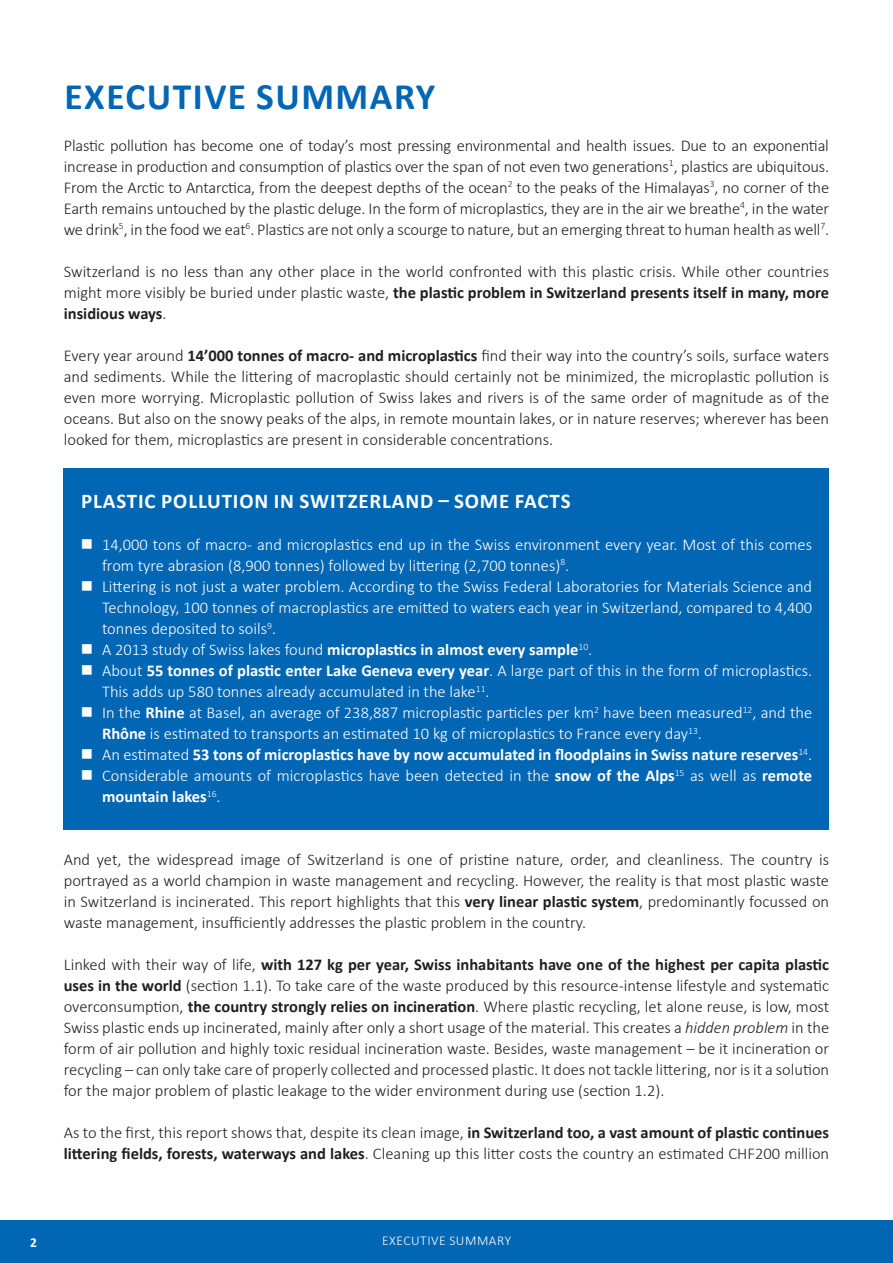
<style>
.page{position:relative;width:893px;height:1263px;background:#fff}
.page>*{position:absolute;margin:0;border:0;box-sizing:border-box;transform-origin:0 0}
.t1{font:700 37.5px "Calibri";letter-spacing:.04em;color:#0166b3}
.Summary{font:700 21px "Calibri";letter-spacing:.04em;color:#fff}
.t2{font:300 16.5px/21px "Calibri";color:#231f20;text-align:justify}
.t3{font:300 16.5px/21px "Calibri";color:#fff}
.t4{font:700 16.5px "Calibri";color:#fff}
.t5{font:300 13.5px "Calibri";letter-spacing:.04em;color:#fff}
.t6{font:700 13.5px "Calibri";color:#fff}
.s1{font-weight:700}
.s2{font-weight:300}
.s3{font-style:italic}
</style>
<div class="page">
<div style="left:64px;top:468px;width:765px;height:361px;background:#0166b3"></div>
<div style="left:0;top:1220px;width:893px;height:43px;background:#0166b3"></div>
<p class="t1" style="left:65px;top:70px;width:372px">EXECUTIVE SUMMARY</p>
<p class="t2" style="left:64px;top:135px;width:767px">Plastic pollution has become one of today’s most pressing environmental and health issues. Due to an exponential increase in production and consumption of plastics over the span of not even two generations<sup>1</sup>, plastics are ubiquitous.<br>From the Arctic to Antarctica, from the deepest depths of the ocean<sup>2</sup> to the peaks of the Himalayas<sup>3</sup>, no corner of the Earth remains untouched by the plastic deluge. In the form of microplastics, they are in the air we breathe<sup>4</sup>, in the water we drink<sup>5</sup>, in the food we eat<sup>6</sup>. Plastics are not only a scourge to nature, but an emerging threat to human health as well<sup>7</sup>.</p>
<p class="t2" style="left:64px;top:261px;width:767px">Switzerland is no less than any other place in the world confronted with this plastic crisis. While other countries might more visibly be buried under plastic waste, <span class="s1">the plastic problem in Switzerland presents itself in many, more insidious ways</span>.</p>
<p class="t2" style="left:64px;top:345px;width:767px">Every year around <span class="s1">14’000 tonnes of macro- and microplastics</span> find their way into the country’s soils, surface waters and sediments. While the littering of macroplastic should certainly not be minimized, the microplastic pollution is even more worrying. Microplastic pollution of Swiss lakes and rivers is of the same order of magnitude as of the oceans. But also on the snowy peaks of the alps, in remote mountain lakes, or in nature reserves; wherever has been looked for them, microplastics are present in considerable concentrations.</p>
<p class="Summary" style="left:81px;top:486px;width:491px">PLASTIC POLLUTION IN SWITZERLAND – SOME FACTS</p>
<p class="t3" style="left:102px;top:534px;width:712px">14,000 tons of macro- and microplastics end up in the Swiss environment every year. Most of this comes from tyre abrasion (8,900 tonnes) followed by littering (2,700 tonnes)<sup>8</sup>.</p>
<p class="t3" style="left:102px;top:576px;width:712px;text-align:justify">Littering is not just a water problem. According to the Swiss Federal Laboratories for Materials Science and Technology, 100 tonnes of macroplastics are emitted to waters each year in Switzerland, compared to 4,400 tonnes deposited to soils<sup>9</sup>.</p>
<p class="t4" style="left:102px;top:638px;width:492px"><span class="s2">A 2013 study of Swiss lakes found</span> microplastics in almost every sample<sup>10</sup><span class="s2">.</span></p>
<p class="t3" style="left:102px;top:660px;width:712px">About <span class="s1">55 tonnes of plastic enter Lake Geneva every year</span>. A large part of this in the form of microplastics.<br>This adds up 580 tonnes already accumulated in the lake<sup>11</sup>.</p>
<p class="t3" style="left:102px;top:702px;width:712px">In the <span class="s1">Rhine</span> at Basel, an average of 238,887 microplastic particles per km<sup>2</sup> have been measured<sup>12</sup>, and the<br><span class="s1">Rhône</span> is estimated to transports an estimated 10 kg of microplastics to France every day<sup>13</sup>.</p>
<p class="t4" style="left:102px;top:743px;width:712px"><span class="s2">An estimated</span> 53 tons of microplastics have by now accumulated in floodplains in Swiss nature reserves<sup>14</sup><span class="s2">.</span></p>
<p class="t3" style="left:102px;top:765px;width:712px">Considerable amounts of microplastics have been detected in the <span class="s1">snow of the Alps</span><sup>15</sup> as well as <span class="s1">remote mountain lakes</span><sup>16</sup>.</p>
<p class="t2" style="left:64px;top:849px;width:767px">And yet, the widespread image of Switzerland is one of pristine nature, order, and cleanliness. The country is portrayed as a world champion in waste management and recycling. However, the reality is that most plastic waste in Switzerland is incinerated. This report highlights that this <span class="s1">very linear plastic system</span>, predominantly focussed on waste management, insufficiently addresses the plastic problem in the country.</p>
<p class="t2" style="left:64px;top:954px;width:767px">Linked with their way of life, <span class="s1">with 127 kg per year, Swiss inhabitants have one of the highest per capita plastic uses in the world</span> (section 1.1). To take care of the waste produced by this resource-intense lifestyle and systematic overconsumption, <span class="s1">the country strongly relies on incineration</span>. Where plastic recycling, let alone reuse, is low, most Swiss plastic ends up incinerated, mainly after only a short usage of the material. This creates a <span class="s3">hidden problem</span> in the form of air pollution and highly toxic residual incineration waste. Besides, waste management – be it incineration or recycling – can only take care of properly collected and processed plastic. It does not tackle littering, nor is it a solution for the major problem of plastic leakage to the wider environment during use (section 1.2).</p>
<p class="t2" style="left:64px;top:1122px;width:767px">As to the first, this report shows that, despite its clean image, <span class="s1">in Switzerland too, a vast amount of plastic continues littering fields, forests, waterways and lakes</span>. Cleaning up this litter costs the country an estimated CHF200 million</p>
<p class="t6" style="left:30px;top:1233px;width:8px">2</p>
<p class="t5" style="left:382px;top:1232px;width:130px">EXECUTIVE SUMMARY</p>
</div>
